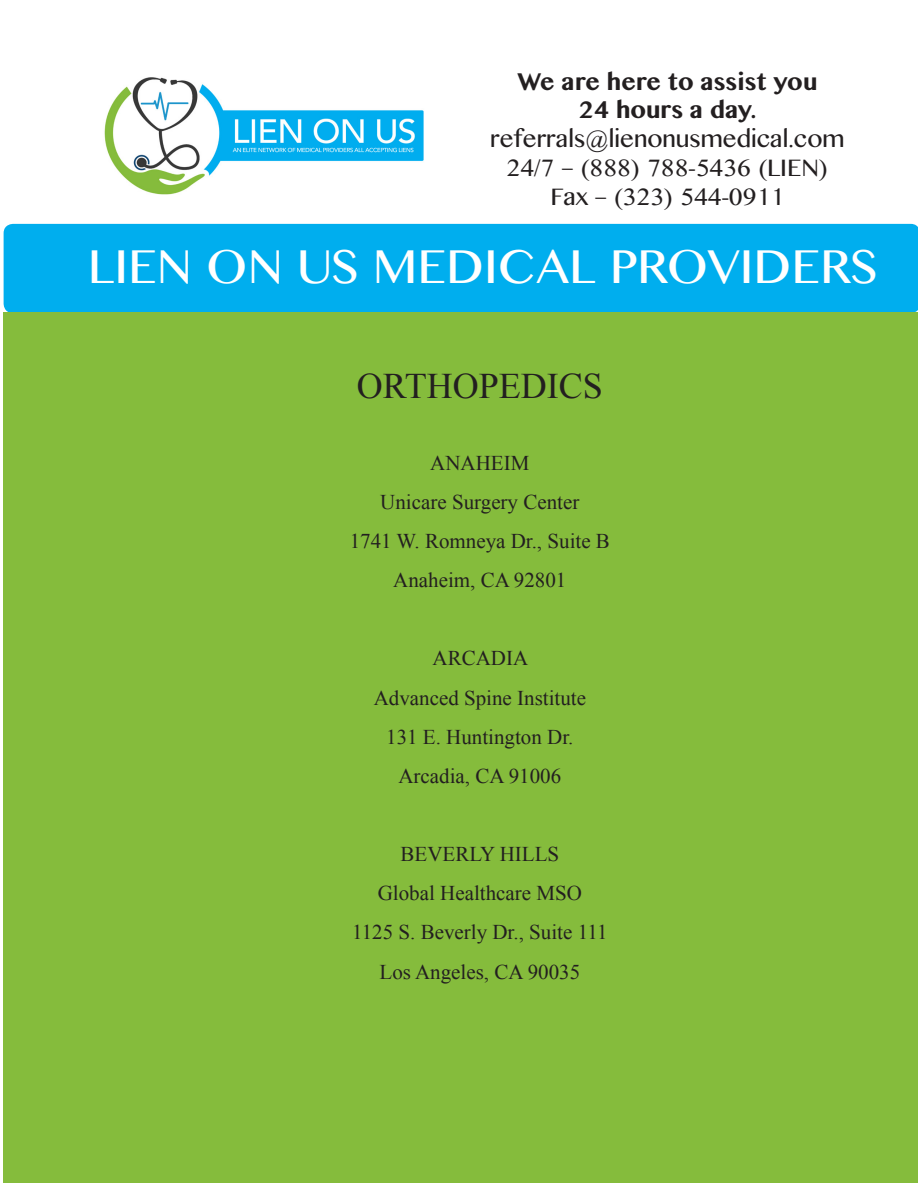
<style>
.page{position:relative;width:918px;height:1188px;background:#fff}
.page>*{position:absolute;margin:0;border:0;box-sizing:border-box;transform-origin:0 0}
.t1{font:48px "Myanmar MN";color:#fff}
.t2{font:36px "Times New Roman";color:#231f20}
.t3{font:24px "Myanmar MN";color:#231f20}
.t4{font:700 24px "Myanmar MN";color:#231f20}
.t5{font:21px "Times New Roman";color:#231f20}
</style>
<div class="page">
<img style="left:75px;top:77px;width:372px;height:147px">
<div style="left:4px;top:224px;width:914px;height:88px;background:#00aeee"></div>
<div style="left:4px;top:312px;width:914px;height:871px;background:#85bc3c"></div>
<p class="t4" style="left:517px;top:67px;width:301px">We are here to assist you</p>
<p class="t4" style="left:578px;top:96px;width:180px">24 hours a day.</p>
<p class="t3" style="left:490px;top:125px;width:356px">referrals@lienonusmedical.com</p>
<p class="t3" style="left:507px;top:154px;width:323px">24/7 – (888) 788-5436 (LIEN)</p>
<p class="t3" style="left:551px;top:183px;width:235px">Fax – (323) 544-0911</p>
<p class="t1" style="left:88px;top:238px;width:791px">LIEN ON US MEDICAL PROVIDERS</p>
<p class="t2" style="left:357px;top:362px;width:247px">ORTHOPEDICS</p>
<p class="t5" style="left:430px;top:448px;width:101px">ANAHEIM</p>
<p class="t5" style="left:380px;top:488px;width:201px">Unicare Surgery Center</p>
<p class="t5" style="left:350px;top:527px;width:262px">1741 W. Romneya Dr., Suite B</p>
<p class="t5" style="left:393px;top:566px;width:175px">Anaheim, CA 92801</p>
<p class="t5" style="left:433px;top:644px;width:97px">ARCADIA</p>
<p class="t5" style="left:374px;top:683px;width:214px">Advanced Spine Institute</p>
<p class="t5" style="left:386px;top:723px;width:189px">131 E. Huntington Dr.</p>
<p class="t5" style="left:398px;top:762px;width:164px">Arcadia, CA 91006</p>
<p class="t5" style="left:401px;top:840px;width:160px">BEVERLY HILLS</p>
<p class="t5" style="left:378px;top:879px;width:206px">Global Healthcare MSO</p>
<p class="t5" style="left:352px;top:918px;width:257px">1125 S. Beverly Dr., Suite 111</p>
<p class="t5" style="left:380px;top:957px;width:202px">Los Angeles, CA 90035</p>
</div>
